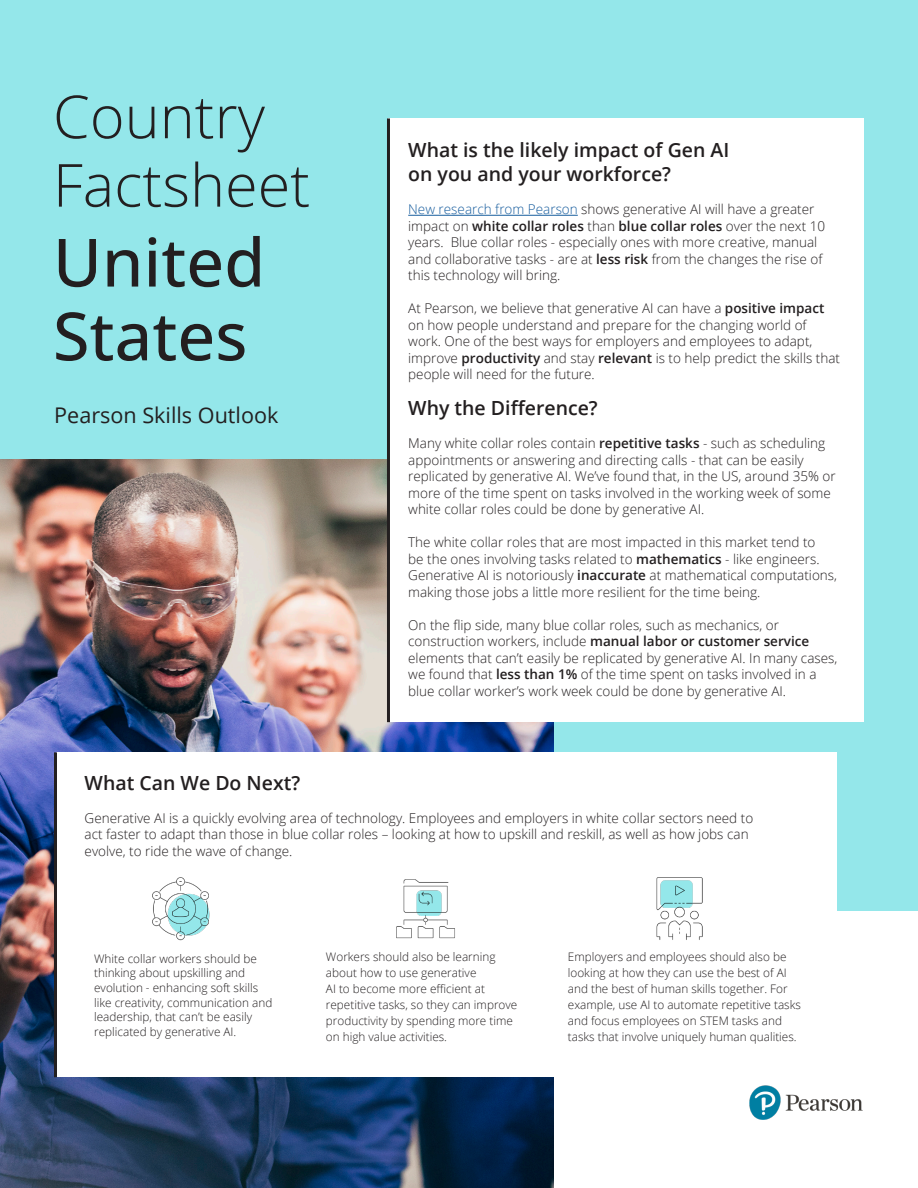
<style>
.page{position:relative;width:918px;height:1188px;background:#fff}
.page>*{position:absolute;margin:0;border:0;box-sizing:border-box;transform-origin:0 0}
.t1{font:500 66.6px/73.8px "Open Sans";color:#231f20}
.t2{font:300 59.4px/68.4px "Open Sans";color:#231f20}
.t3{font:21.6px "Open Sans";color:#231f20}
.Body{font:600 19.5px "Open Sans";color:#231f20}
.Body-2{font:300 13.5px/16.5px "Open Sans";color:#231f20}
.Body-3{font:300 11.7px/16.2px "Open Sans";color:#231f20}
.s1{color:#175d9e}
.s2{font-weight:600}
</style>
<div class="page">
<div style="left:0;top:0;width:918px;height:910px;background:#94e7ea"></div>
<img style="left:0;top:459px;width:554px;height:729px">
<img style="left:750px;top:1086px;width:113px;height:34px">
<div style="left:388px;top:118px;width:476px;height:604px;background:#fff"></div>
<div style="left:56px;top:752px;width:781px;height:325px;background:#fff"></div>
<hr style="left:408px;top:215px;width:170px;height:1px;background:#175d9e">
<hr style="left:387px;top:118px;width:3px;height:604px;background:#231f20">
<hr style="left:54px;top:752px;width:3px;height:325px;background:#231f20">
<img style="left:152px;top:877px;width:58px;height:64px">
<img style="left:396px;top:879px;width:59px;height:60px">
<img style="left:656px;top:877px;width:47px;height:63px">
<p class="t2" style="left:53px;top:81px;width:259px">Country<br>Factsheet</p>
<p class="t1" style="left:53px;top:224px;width:214px">United<br>States</p>
<p class="t3" style="left:54px;top:401px;width:226px">Pearson Skills Outlook</p>
<p class="Body" style="left:408px;top:137px;width:323px">What is the likely impact of Gen AI</p>
<p class="Body" style="left:408px;top:161px;width:264px">on you and your workforce?</p>
<p class="Body-2" style="left:408px;top:201px;width:418px"><span class="s1">New research from Pearson</span> shows generative AI will have a greater impact on <span class="s2">white collar roles</span> than <span class="s2">blue collar roles</span> over the next 10 years. Blue collar roles - especially ones with more creative, manual and collaborative tasks - are at <span class="s2">less risk</span> from the changes the rise of this technology will bring.</p>
<p class="Body-2" style="left:408px;top:300px;width:433px">At Pearson, we believe that generative AI can have a <span class="s2">positive impact </span>on how people understand and prepare for the changing world of work. One of the best ways for employers and employees to adapt, improve <span class="s2">productivity</span> and stay <span class="s2">relevant</span> is to help predict the skills that people will need for the future.</p>
<p class="Body" style="left:408px;top:395px;width:191px">Why the Difference?</p>
<p class="Body-2" style="left:408px;top:435px;width:429px">Many white collar roles contain <span class="s2">repetitive tasks</span> - such as scheduling appointments or answering and directing calls - that can be easily replicated by generative AI. We’ve found that, in the US, around 35% or more of the time spent on tasks involved in the working week of some white collar roles could be done by generative AI.</p>
<p class="Body-2" style="left:408px;top:534px;width:430px">The white collar roles that are most impacted in this market tend to<br>be the ones involving tasks related to <span class="s2">mathematics</span> - like engineers.<br>Generative AI is notoriously <span class="s2">inaccurate</span> at mathematical computations, making those jobs a little more resilient for the time being.</p>
<p class="Body-2" style="left:408px;top:616px;width:431px">On the flip side, many blue collar roles, such as mechanics, or construction workers, include <span class="s2">manual labor or customer service </span>elements that can’t easily be replicated by generative AI. In many cases, we found that <span class="s2">less than 1%</span> of the time spent on tasks involved in a blue collar worker’s work week could be done by generative AI.</p>
<h2 class="Body" style="left:85px;top:769px;width:217px">What Can We Do Next?</h2>
<p class="Body-2" style="left:85px;top:809px;width:670px">Generative AI is a quickly evolving area of technology. Employees and employers in white collar sectors need to act faster to adapt than those in blue collar roles – looking at how to upskill and reskill, as well as how jobs can evolve, to ride the wave of change.</p>
<p class="Body-3" style="left:94px;top:951px;width:180px;line-height:14.7px">White collar workers should be thinking about upskilling and evolution - enhancing soft skills like creativity, communication and leadership, that can’t be easily replicated by generative AI.</p>
<p class="Body-3" style="left:326px;top:948px;width:193px">Workers should also be learning about how to use generative<br>AI to become more efficient at repetitive tasks, so they can improve productivity by spending more time on high value activities.</p>
<p class="Body-3" style="left:568px;top:948px;width:235px">Employers and employees should also be looking at how they can use the best of AI and the best of human skills together. For example, use AI to automate repetitive tasks and focus employees on STEM tasks and tasks that involve uniquely human qualities.</p>
</div>
